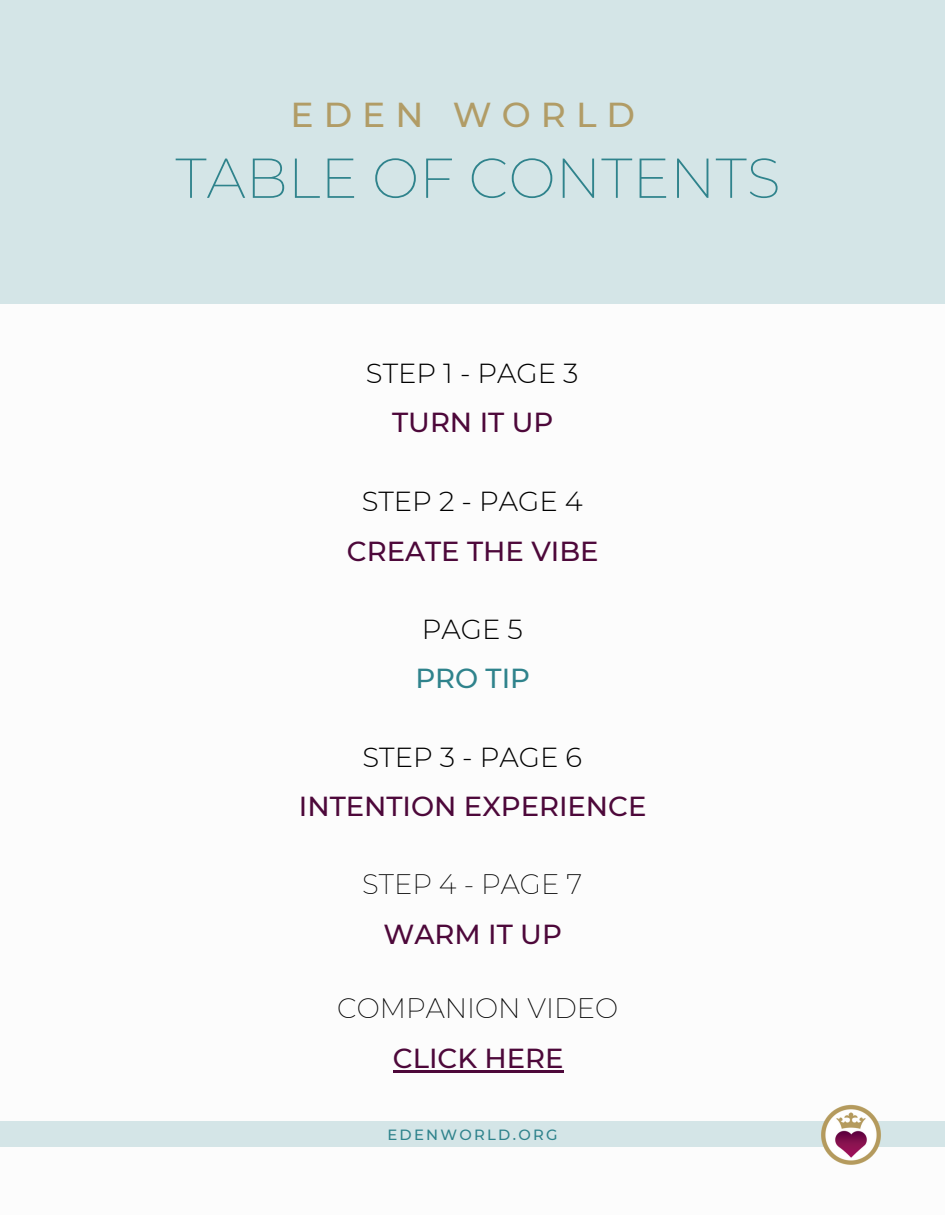
<style>
.page{position:relative;width:945px;height:1215px;background:#fff}
.page>*{position:absolute;margin:0;border:0;box-sizing:border-box;transform-origin:0 0}
.t1{font:200 56.1px "Montserrat";color:#2f838c}
.t2{font:500 34.5px "Montserrat";letter-spacing:.29em;color:#b19c66}
.t3{font:500 27.45px "Montserrat";color:#4d083a}
.t4{font:300 27.45px "Montserrat";color:#000}
.t5{font:200 27.45px "Montserrat";color:#000}
.t6{font:500 27.45px "Montserrat";color:#2f838c}
.t7{font:500 14.85px "Montserrat";letter-spacing:.155em;color:#2f838c}
</style>
<div class="page">
<div style="left:0;top:0;width:945px;height:304px;background:#d4e5e7"></div>
<hr style="left:393px;top:1070px;width:171px;height:2px;background:#4d083a">
<div style="left:0;top:1122px;width:945px;height:25px;background:#d4e5e7"></div>
<img style="left:819px;top:1104px;width:63px;height:61px">
<p class="t2" style="left:291px;top:93px;width:346px">EDEN WORLD</p>
<p class="t1" style="left:175px;top:144px;width:607px">TABLE OF CONTENTS</p>
<p class="t4" style="left:366px;top:357px;width:214px">STEP 1 - PAGE 3</p>
<p class="t3" style="left:392px;top:405px;width:163px">TURN IT UP</p>
<p class="t4" style="left:362px;top:484px;width:223px">STEP 2 - PAGE 4</p>
<p class="t3" style="left:347px;top:534px;width:253px">CREATE THE VIBE</p>
<p class="t4" style="left:422px;top:612px;width:103px">PAGE 5</p>
<p class="t6" style="left:415px;top:662px;width:116px">PRO TIP</p>
<p class="t4" style="left:363px;top:740px;width:221px">STEP 3 - PAGE 6</p>
<p class="t3" style="left:299px;top:790px;width:349px">INTENTION EXPERIENCE</p>
<p class="t5" style="left:362px;top:868px;width:222px">STEP 4 - PAGE 7</p>
<p class="t3" style="left:384px;top:917px;width:180px">WARM IT UP</p>
<p class="t5" style="left:337px;top:992px;width:282px">COMPANION VIDEO</p>
<p class="t3" style="left:393px;top:1041px;width:172px">CLICK HERE</p>
<p class="t7" style="left:387px;top:1126px;width:172px">EDENWORLD.ORG</p>
</div>
